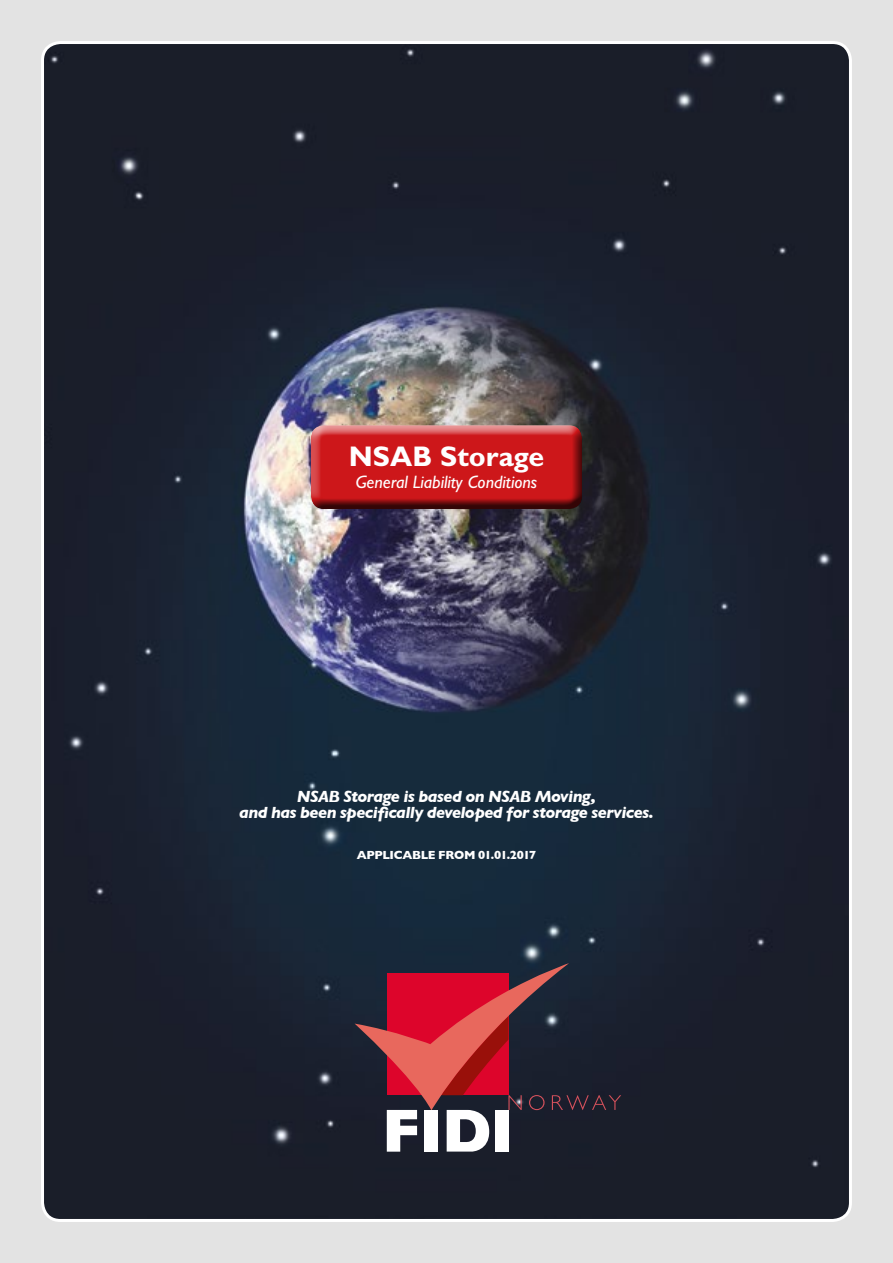
<style>
.page{position:relative;width:893px;height:1263px;background:#e3e3e3}
.page>*{position:absolute;margin:0;border:0;box-sizing:border-box;transform-origin:0 0}
.t1{font:700 28.5px "Gill Sans Std";color:#fff}
.t2{font:italic 18px "Gill Sans Std";color:#fff}
.t3{font:italic 700 16.5px/16.5px "Gill Sans";letter-spacing:-.035em;color:#fff;text-align:center}
.t4{font:700 12px "Gill Sans";letter-spacing:-.03em;color:#fff}
</style>
<div class="page">
<img style="left:45px;top:45px;width:803px;height:1173px">
<div style="left:310px;top:425px;width:273px;height:76px;background:#fff;opacity:.75"></div>
<div style="left:310px;top:427px;width:273px;height:85px;background:#000;opacity:.75"></div>
<svg style="left:355px;top:963px;width:266px;height:189px;background:#683442"></svg>
<h1 class="t1" style="left:349px;top:439px;width:197px">NSAB Storage</h1>
<p class="t2" style="left:356px;top:472px;width:183px">General Liability Conditions</p>
<p class="t3" style="left:239px;top:788px;width:416px">NSAB Storage is based on NSAB Moving,<br>and has been specifically developed for storage services.</p>
<p class="t4" style="left:357px;top:846px;width:181px">APPLICABLE FROM 01.01.2017</p>
</div>
